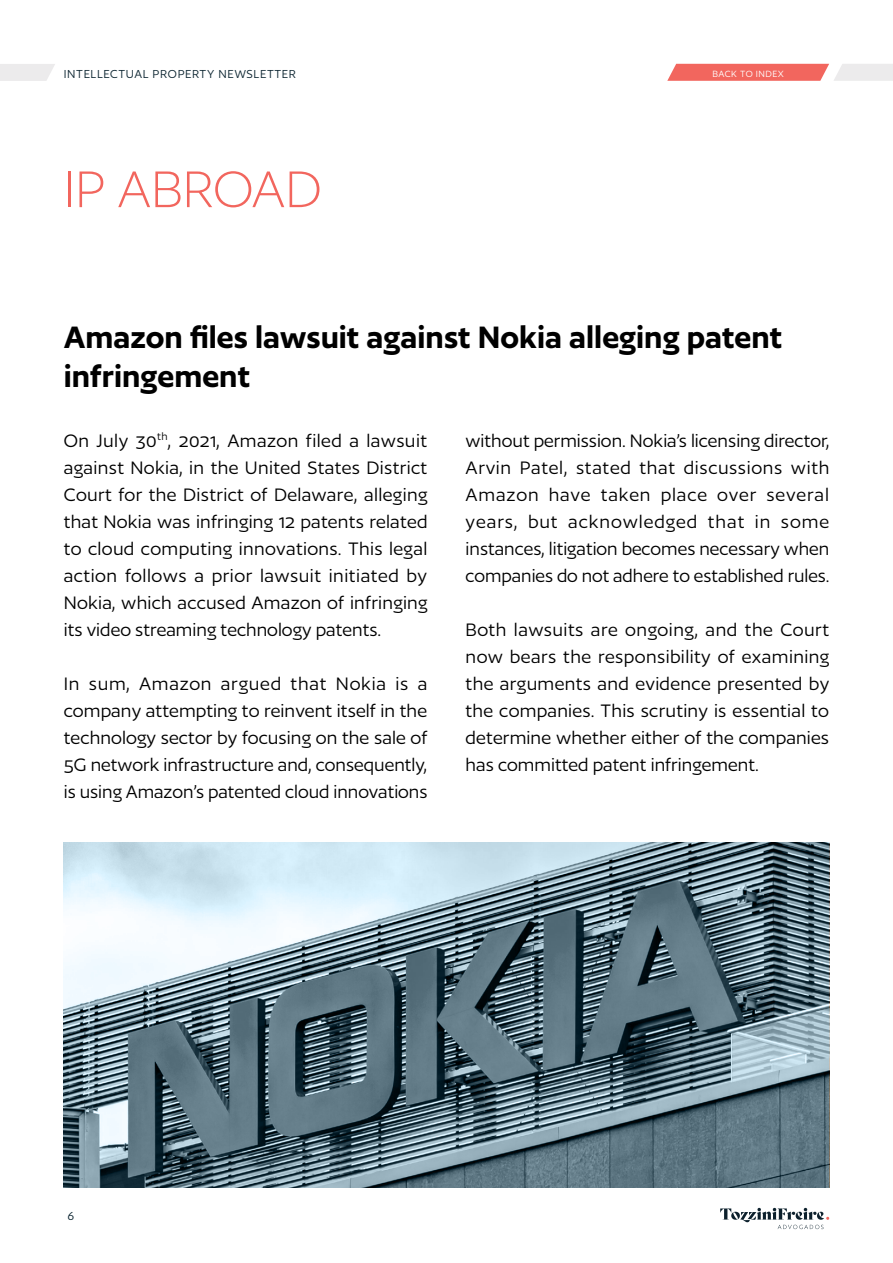
<style>
.page{position:relative;width:893px;height:1263px;background:#fff}
.page>*{position:absolute;margin:0;border:0;box-sizing:border-box;transform-origin:0 0}
.t1{font:300 60px "Author";color:#f2665e}
.t2{font:600 36px/39px "Author";color:#000}
.t3{font:21px/27px "Author";color:#000;text-align:justify}
.t4{font:13.5px "Author";letter-spacing:.05em;color:#0b2430}
.t5{font:10.5px "Author";letter-spacing:.05em;color:#fff}
</style>
<div class="page">
<svg style="left:720px;top:1208px;width:109px;height:21px"></svg>
<svg style="left:0;top:64px;width:55px;height:17px"></svg>
<svg style="left:667px;top:64px;width:226px;height:17px;background:#f1938e"></svg>
<img style="left:64px;top:843px;width:765px;height:345px">
<p class="t4" style="left:64px;top:68px;width:234px">INTELLECTUAL PROPERTY NEWSLETTER</p>
<h1 class="t1" style="left:64px;top:159px;width:259px">IP ABROAD</h1>
<p class="t5" style="left:712px;top:68px;width:73px">BACK TO INDEX</p>
<h2 class="t2" style="left:64px;top:317px;width:720px">Amazon files lawsuit against Nokia alleging patent infringement</h2>
<p class="t3" style="left:466px;top:427px;width:365px">without permission. Nokia’s licensing director, Arvin Patel, stated that discussions with Amazon have taken place over several years, but acknowledged that in some instances, litigation becomes necessary when companies do not adhere to established rules.</p>
<p class="t3" style="left:466px;top:616px;width:365px">Both lawsuits are ongoing, and the Court now bears the responsibility of examining the arguments and evidence presented by the companies. This scrutiny is essential to determine whether either of the companies has committed patent infringement.</p>
<p class="t3" style="left:64px;top:427px;width:365px">On July 30<sup>th</sup>, 2021, Amazon filed a lawsuit against Nokia, in the United States District Court for the District of Delaware, alleging that Nokia was infringing 12 patents related to cloud computing innovations. This legal action follows a prior lawsuit initiated by Nokia, which accused Amazon of infringing its video streaming technology patents.</p>
<p class="t3" style="left:64px;top:670px;width:365px">In sum, Amazon argued that Nokia is a company attempting to reinvent itself in the technology sector by focusing on the sale of 5G network infrastructure and, consequently, is using Amazon’s patented cloud innovations</p>
<p class="t4" style="left:68px;top:1209px;width:8px">6</p>
</div>
